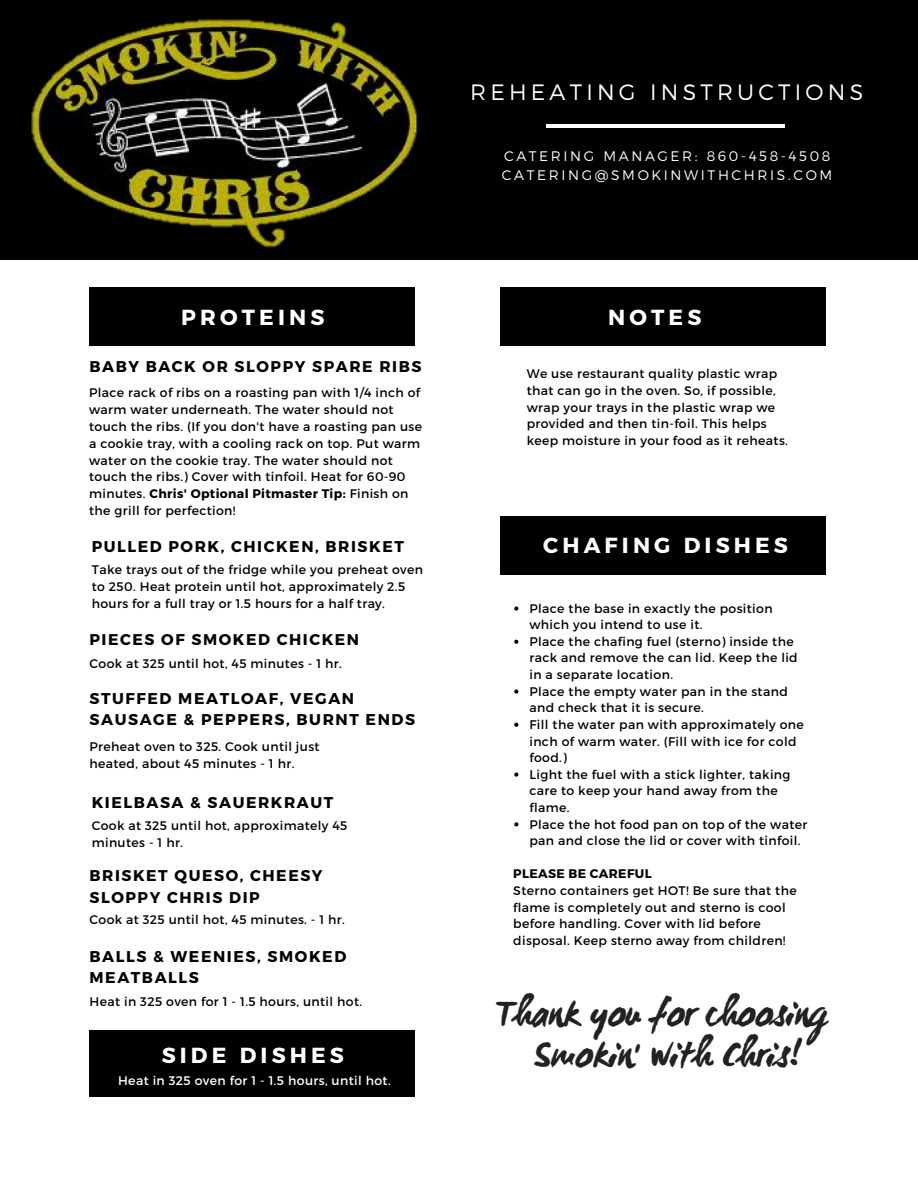
<style>
.page{position:relative;width:918px;height:1188px;background:#fff}
.page>*{position:absolute;margin:0;border:0;box-sizing:border-box;transform-origin:0 0}
.t1{font:700 37.35px/40.5px "WC Mano Negra Bta";color:#222;text-align:center}
.t2{font:300 22.2px "Montserrat";letter-spacing:.19em;color:#fff}
.t3{font:700 21.75px "Montserrat";letter-spacing:.19em;color:#fff}
.t4{font:700 15.6px/21.3px "Montserrat";letter-spacing:.1em;color:#000}
.t5{font:300 13.8px/19.2px "Montserrat";letter-spacing:.19em;color:#fff}
.t6{font:12.45px/16.6px "Montserrat";letter-spacing:.03em;color:#000}
.t7{font:12.45px "Montserrat";letter-spacing:.03em;color:#fff}
.t8{font:700 12.45px "Montserrat";letter-spacing:.03em;color:#000}
.s1{font-weight:700}
</style>
<div class="page">
<div style="left:0;top:0;width:918px;height:259px;background:#000"></div>
<div style="left:90px;top:287px;width:325px;height:58px;background:#000"></div>
<hr style="left:546px;top:124px;width:239px;height:4px;background:#fff">
<div style="left:90px;top:1030px;width:325px;height:67px;background:#000"></div>
<div style="left:501px;top:287px;width:325px;height:59px;background:#000"></div>
<div style="left:501px;top:516px;width:325px;height:59px;background:#000"></div>
<svg style="left:514px;top:606px;width:4px;height:5px"></svg>
<svg style="left:514px;top:640px;width:4px;height:4px"></svg>
<svg style="left:514px;top:689px;width:4px;height:5px"></svg>
<svg style="left:514px;top:723px;width:4px;height:4px"></svg>
<svg style="left:514px;top:772px;width:4px;height:5px"></svg>
<svg style="left:514px;top:822px;width:4px;height:4px"></svg>
<img style="left:32px;top:20px;width:384px;height:228px">
<h2 class="t2" style="left:470px;top:78px;width:394px">REHEATING INSTRUCTIONS</h2>
<p class="t5" style="left:502px;top:146px;width:332px">CATERING MANAGER: 860-458-4508<br>CATERING@SMOKINWITHCHRIS.COM</p>
<h3 class="t3" style="left:181px;top:303px;width:145px">PROTEINS</h3>
<p class="t4" style="left:90px;top:355px;width:333px">BABY BACK OR SLOPPY SPARE RIBS</p>
<p class="t6" style="left:89px;top:384px;width:334px">Place rack of ribs on a roasting pan with 1/4 inch of warm water underneath. The water should not touch the ribs. (If you don't have a roasting pan use a cookie tray, with a cooling rack on top. Put warm water on the cookie tray. The water should not touch the ribs.) Cover with tinfoil. Heat for 60-90 minutes. <span class="s1">Chris' Optional Pitmaster Tip:</span> Finish on the grill for perfection!</p>
<p class="t4" style="left:92px;top:535px;width:314px">PULLED PORK, CHICKEN, BRISKET</p>
<p class="t6" style="left:92px;top:560px;width:333px">Take trays out of the fridge while you preheat oven to 250. Heat protein until hot, approximately 2.5 hours for a full tray or 1.5 hours for a half tray.</p>
<p class="t4" style="left:90px;top:628px;width:271px">PIECES OF SMOKED CHICKEN</p>
<p class="t6" style="left:90px;top:655px;width:254px">Cook at 325 until hot, 45 minutes - 1 hr.</p>
<p class="t4" style="left:90px;top:687px;width:327px">STUFFED MEATLOAF, VEGAN<br>SAUSAGE &amp; PEPPERS, BURNT ENDS</p>
<p class="t6" style="left:90px;top:737px;width:232px">Preheat oven to 325. Cook until just heated, about 45 minutes - 1 hr.</p>
<p class="t4" style="left:92px;top:791px;width:243px">KIELBASA &amp; SAUERKRAUT</p>
<p class="t6" style="left:92px;top:816px;width:257px">Cook at 325 until hot, approximately 45 minutes - 1 hr.</p>
<p class="t4" style="left:90px;top:864px;width:235px">BRISKET QUESO, CHEESY<br>SLOPPY CHRIS DIP</p>
<p class="t6" style="left:90px;top:911px;width:257px">Cook at 325 until hot, 45 minutes. - 1 hr.</p>
<p class="t4" style="left:90px;top:945px;width:258px">BALLS &amp; WEENIES, SMOKED<br>MEATBALLS</p>
<p class="t6" style="left:90px;top:993px;width:274px">Heat in 325 oven for 1 - 1.5 hours, until hot.</p>
<h3 class="t3" style="left:162px;top:1042px;width:184px">SIDE DISHES</h3>
<p class="t7" style="left:118px;top:1072px;width:274px">Heat in 325 oven for 1 - 1.5 hours, until hot.</p>
<h3 class="t3" style="left:608px;top:303px;width:95px">NOTES</h3>
<p class="t6" style="left:527px;top:364px;width:263px">We use restaurant quality plastic wrap that can go in the oven. So, if possible, wrap your trays in the plastic wrap we provided and then tin-foil. This helps keep moisture in your food as it reheats.</p>
<h3 class="t3" style="left:543px;top:532px;width:246px">CHAFING DISHES</h3>
<p class="t6" style="left:529px;top:599px;width:280px">Place the base in exactly the position which you intend to use it.<br>Place the chafing fuel (sterno) inside the rack and remove the can lid. Keep the lid in a separate location.<br>Place the empty water pan in the stand and check that it is secure.<br>Fill the water pan with approximately one inch of warm water. (Fill with ice for cold food.)<br>Light the fuel with a stick lighter, taking care to keep your hand away from the flame.<br>Place the hot food pan on top of the water pan and close the lid or cover with tinfoil.</p>
<p class="t8" style="left:513px;top:866px;width:140px">PLEASE BE CAREFUL</p>
<p class="t6" style="left:513px;top:882px;width:285px">Sterno containers get HOT! Be sure that the flame is completely out and sterno is cool before handling. Cover with lid before disposal. Keep sterno away from children!</p>
<h1 class="t1" style="left:495px;top:996px;width:335px">Thank you for choosing<br>Smokin' with Chris!</h1>
</div>
